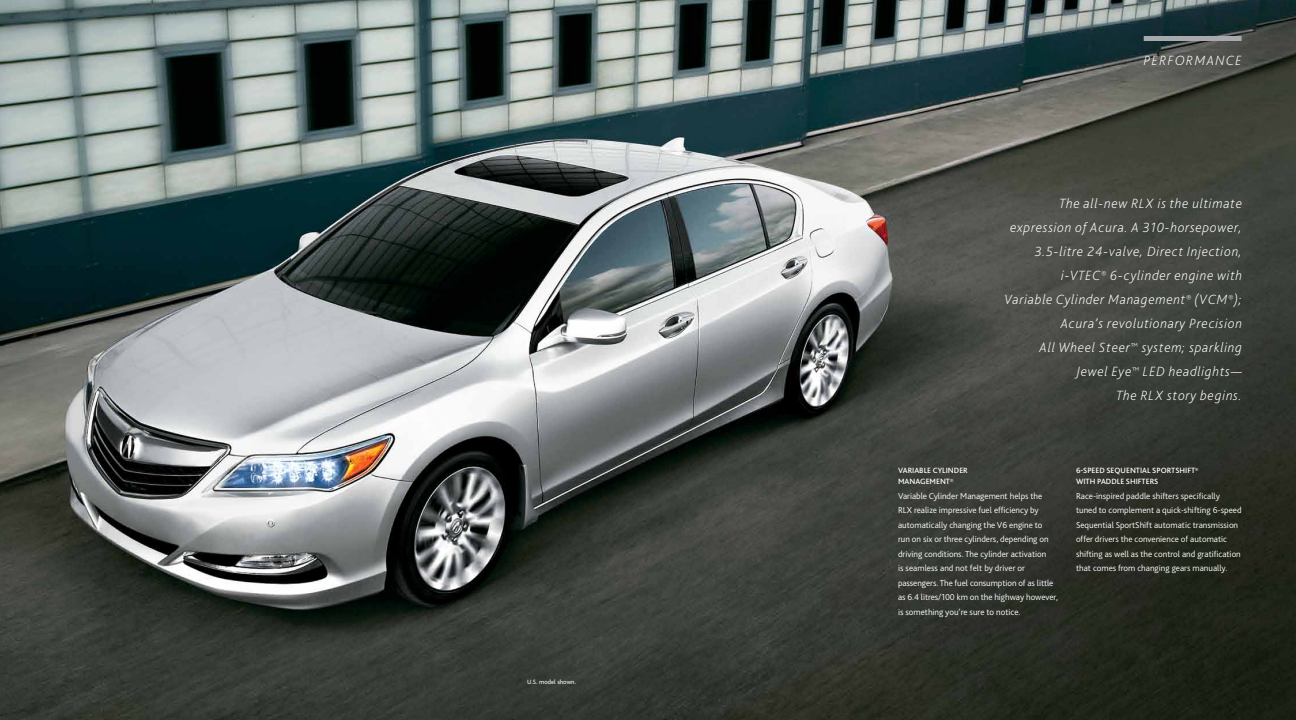
<style>
.page{position:relative;width:1296px;height:720px;background:#fff}
.page>*{position:absolute;margin:0;border:0;box-sizing:border-box;transform-origin:0 0}
.t1{font:italic 200 14px/24px "Bliss 2";letter-spacing:.05em;color:#fff;text-align:right}
.t2{font:italic 200 14px "Bliss 2";letter-spacing:.1em;color:#fff}
.t3{font:300 9px/14.5px "Bliss 2";color:#fff}
.t4{font:500 8px/11px "Bliss 2";color:#fff}
.t5{font:6.5px "Bliss 2";color:#fff}
</style>
<div class="page">
<img style="left:0;top:0;width:1296px;height:720px">
<div style="left:1144px;top:36px;width:98px;height:5px;background:#a7a9ac"></div>
<p class="t5" style="left:527px;top:678px;width:50px">U.S. model shown.</p>
<h1 class="t2" style="left:1144px;top:52px;width:99px">PERFORMANCE</h1>
<p class="t1" style="left:1005px;top:191px;width:239px">The all-new RLX is the ultimate expression of Acura. A 310-horsepower, 3.5-litre 24-valve, Direct Injection, i-VTEC<sup>®</sup> 6-cylinder engine with<br>Variable Cylinder Management<sup>®</sup> (VCM<sup>®</sup>); Acura’s revolutionary Precision<br>All Wheel Steer<sup>™</sup> system; sparkling<br>Jewel Eye<sup>™</sup> LED headlights—<br>The RLX story begins.</p>
<p class="t4" style="left:898px;top:465px;width:71px">VARIABLE CYLINDER<br>MANAGEM ENT<sup>®</sup></p>
<p class="t3" style="left:898px;top:488px;width:162px">Variable Cylinder Management helps the RLX realize impressive fuel efficiency by automatically changing the V6 engine to<br>run on six or three cylinders, depending on driving conditions. The cylinder activation<br>is seamless and not felt by driver or passengers. The fuel consumption of as little as 6.4 litres/100 km on the highway however, is something you’re sure to notice.</p>
<p class="t4" style="left:1076px;top:465px;width:124px">6-SPEED SEQUENTIAL SPORTSHIFT<sup>®<br></sup>WITH PADDLE SHIFTERS</p>
<p class="t3" style="left:1076px;top:488px;width:167px">Race-inspired paddle shifters specifically tuned to complement a quick-shifting 6-speed Sequential SportShift automatic transmission offer drivers the convenience of automatic shifting as well as the control and gratification that comes from changing gears manually.</p>
</div>
